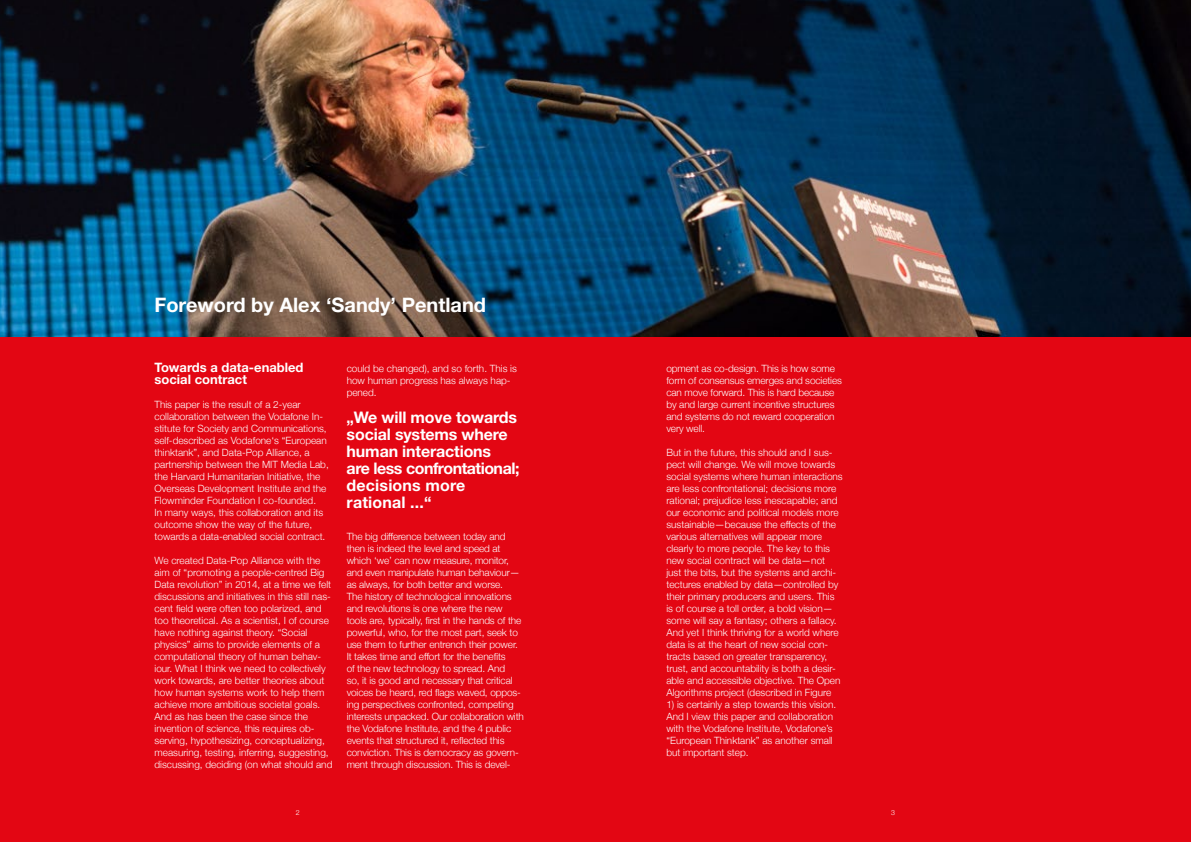
<style>
.page{position:relative;width:1191px;height:842px;background:#fff}
.page>*{position:absolute;margin:0;border:0;box-sizing:border-box;transform-origin:0 0}
.t1{font:700 20px "Helvetica Neue";color:#fff}
.t2{font:700 16px/17px "Helvetica Neue";letter-spacing:-.01em;color:#fff}
.t3{font:700 13px/12px "Helvetica Neue";color:#fff}
.t4{font:300 10px/12px "Helvetica Neue";color:#fff}
.t5{font:300 7px "Helvetica Neue";color:#fff}
</style>
<div class="page">
<div style="left:595px;top:0;width:596px;height:842px;background:#e30613"></div>
<div style="left:0;top:0;width:599px;height:842px;background:#e30613"></div>
<img style="left:0;top:0;width:1191px;height:336px">
<h1 class="t1" style="left:154px;top:293px;width:333px">Foreword by Alex ‘Sandy’ Pentland</h1>
<h3 class="t3" style="left:154px;top:361px;width:150px">Towards a data-enabled social contract</h3>
<p class="t4" style="left:154px;top:398px;width:176px">This paper is the result of a 2-year collaboration between the Vodafone In&shy;stitute for Society and Communications, self-described as Vodafone‘s “European thinktank”, and Data-Pop Alliance, a partnership between the MIT Media Lab, the Harvard Humanitarian Initiative, the Overseas Development Institute and the Flowminder Foundation I co-founded.<br>In many ways, this collaboration and its outcome show the way of the future, towards a data-enabled social contract.</p>
<p class="t4" style="left:154px;top:554px;width:179px">We created Data-Pop Alliance with the aim of “promoting a people-centred Big Data revolution” in 2014, at a time we felt discussions and initiatives in this still nas&shy;cent field were often too polarized, and too theoretical. As a scientist, I of course have nothing against theory. “Social physics” aims to provide elements of a computational theory of human behav&shy;iour. What I think we need to collectively work towards, are better theories about how human systems work to help them achieve more ambitious societal goals.<br>And as has been the case since the invention of science, this requires ob&shy;serving, hypothesizing, conceptualizing, measuring, testing, inferring, suggesting, discussing, deciding (on what should and</p>
<p class="t4" style="left:347px;top:362px;width:172px">could be changed), and so forth. This is how human progress has always hap&shy;pened.</p>
<h2 class="t2" style="left:347px;top:409px;width:174px">„We will move towards social systems where human interactions<br>are less confrontational; decisions more rational ...“</h2>
<p class="t4" style="left:347px;top:530px;width:179px">The big difference between today and then is indeed the level and speed at which ‘we’ can now measure, monitor, and even manipulate human behaviour— as always, for both better and worse.<br>The history of technological innovations and revolutions is one where the new tools are, typically, first in the hands of the powerful, who, for the most part, seek to use them to further entrench their power.<br>It takes time and effort for the benefits<br>of the new technology to spread. And<br>so, it is good and necessary that critical voices be heard, red flags waved, oppos&shy;ing perspectives confronted, competing interests unpacked. Our collaboration with the Vodafone Institute, and the 4 public events that structured it, reflected this conviction. This is democracy as govern&shy;ment through discussion. This is devel-</p>
<p class="t5" style="left:296px;top:807px;width:5px">2</p>
<p class="t4" style="left:666px;top:362px;width:177px">opment as co-design. This is how some form of consensus emerges and societies can move forward. This is hard because by and large current incentive structures and systems do not reward cooperation very well.</p>
<p class="t4" style="left:666px;top:446px;width:178px">But in the future, this should and I sus&shy;pect will change. We will move towards social systems where human interactions are less confrontational; decisions more rational; prejudice less inescapable; and our economic and political models more sustainable—because the effects of the various alternatives will appear more clearly to more people. The key to this new social contract will be data—not<br>just the bits, but the systems and archi&shy;tectures enabled by data—controlled by their primary producers and users. This is of course a toll order, a bold vision— some will say a fantasy; others a fallacy.<br>And yet I think thriving for a world where data is at the heart of new social con&shy;tracts based on greater transparency, trust, and accountability is both a desir&shy;able and accessible objective. The Open Algorithms project (described in Figure</p>
<p class="t4" style="left:666px;top:698px;width:171px">1) is certainly a step towards this vision.<br>And I view this paper and collaboration with the Vodafone Institute, Vodafone’s “European Thinktank” as another small but important step.</p>
<p class="t5" style="left:891px;top:807px;width:5px">3</p>
</div>
